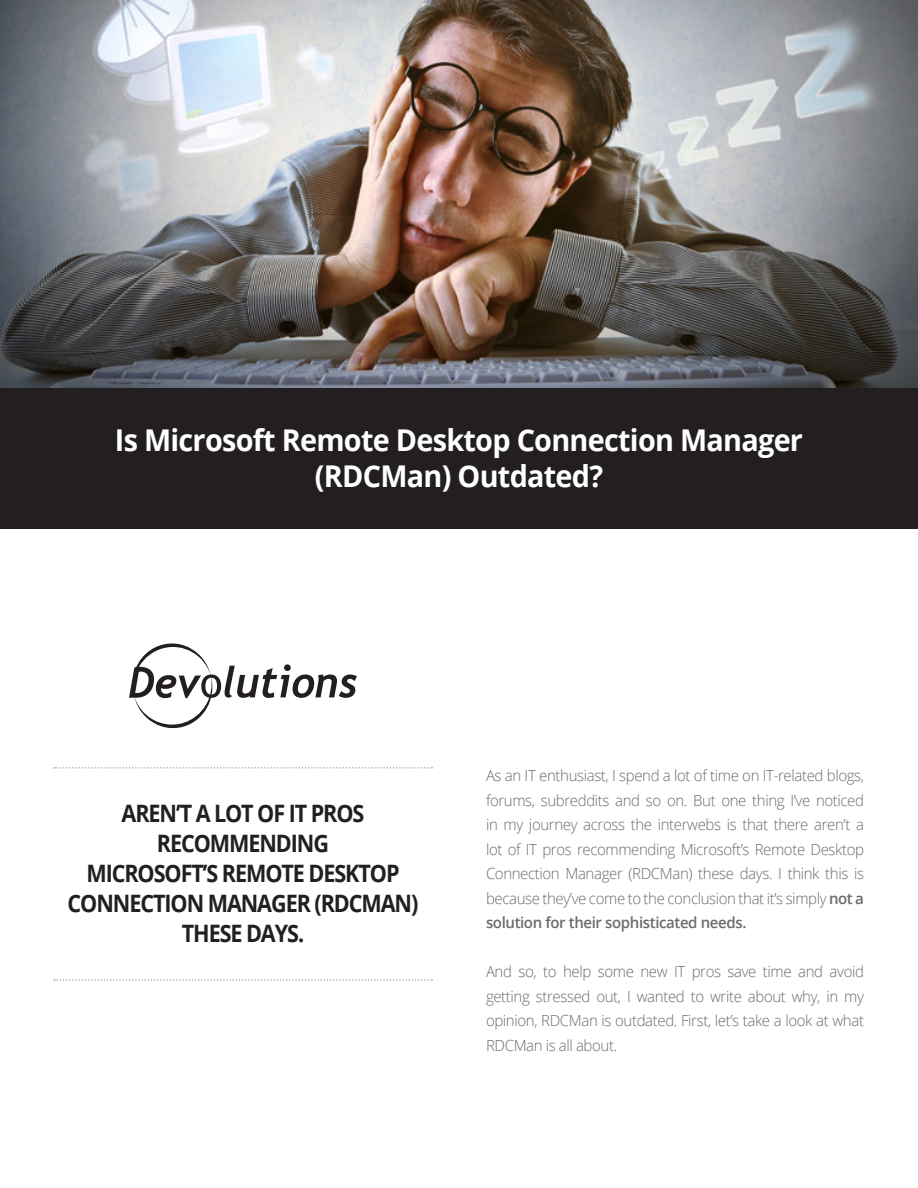
<style>
.page{position:relative;width:918px;height:1188px;background:#fff}
.page>*{position:absolute;margin:0;border:0;box-sizing:border-box;transform-origin:0 0}
.t1{font:700 30px "Open Sans";letter-spacing:-.025em;color:#fff;scale:.96 1}
.t2{font:700 24px/30px "Open Sans";letter-spacing:-.05em;color:#231f20;text-align:center;scale:.9 1}
.t3{font:300 15.3px/24.5px "Open Sans";letter-spacing:-.025em;color:#6b6b6e;text-align:justify}
.s1{font-weight:600}
</style>
<div class="page">
<img style="left:0;top:0;width:918px;height:389px">
<div style="left:0;top:389px;width:918px;height:140px;background:#231f20"></div>
<svg style="left:54px;top:979px;width:378px;height:2px"></svg>
<svg style="left:54px;top:767px;width:378px;height:2px"></svg>
<svg style="left:129px;top:643px;width:228px;height:86px"></svg>
<p class="t1" style="left:115px;top:419px;width:718px">Is Microsoft Remote Desktop Connection Manager</p>
<p class="t1" style="left:315px;top:455px;width:302px">(RDCMan) Outdated?</p>
<p class="t2" style="left:122px;top:798px;width:271px">AREN’T A LOT OF IT PROS<br>RECOMMENDING</p>
<p class="t2" style="left:86px;top:858px;width:349px">MICROSOFT’S REMOTE DESKTOP</p>
<p class="t2" style="left:68px;top:888px;width:391px">CONNECTION MANAGER (RDCMAN)</p>
<p class="t2" style="left:182px;top:918px;width:137px">THESE DAYS.</p>
<p class="t3" style="left:486px;top:763px;width:380px">As an IT enthusiast, I spend a lot of time on IT-related blogs, forums, subreddits and so on. But one thing I’ve noticed in my journey across the interwebs is that there aren’t a lot of IT pros recommending Microsoft’s Remote Desktop Connection Manager (RDCMan) these days. I think this is because they’ve come to the conclusion that it’s simply <span class="s1">not a solution for their sophisticated needs.</span></p>
<p class="t3" style="left:486px;top:959px;width:380px">And so, to help some new IT pros save time and avoid getting stressed out, I wanted to write about why, in my opinion, RDCMan is outdated. First, let’s take a look at what RDCMan is all about.</p>
</div>
